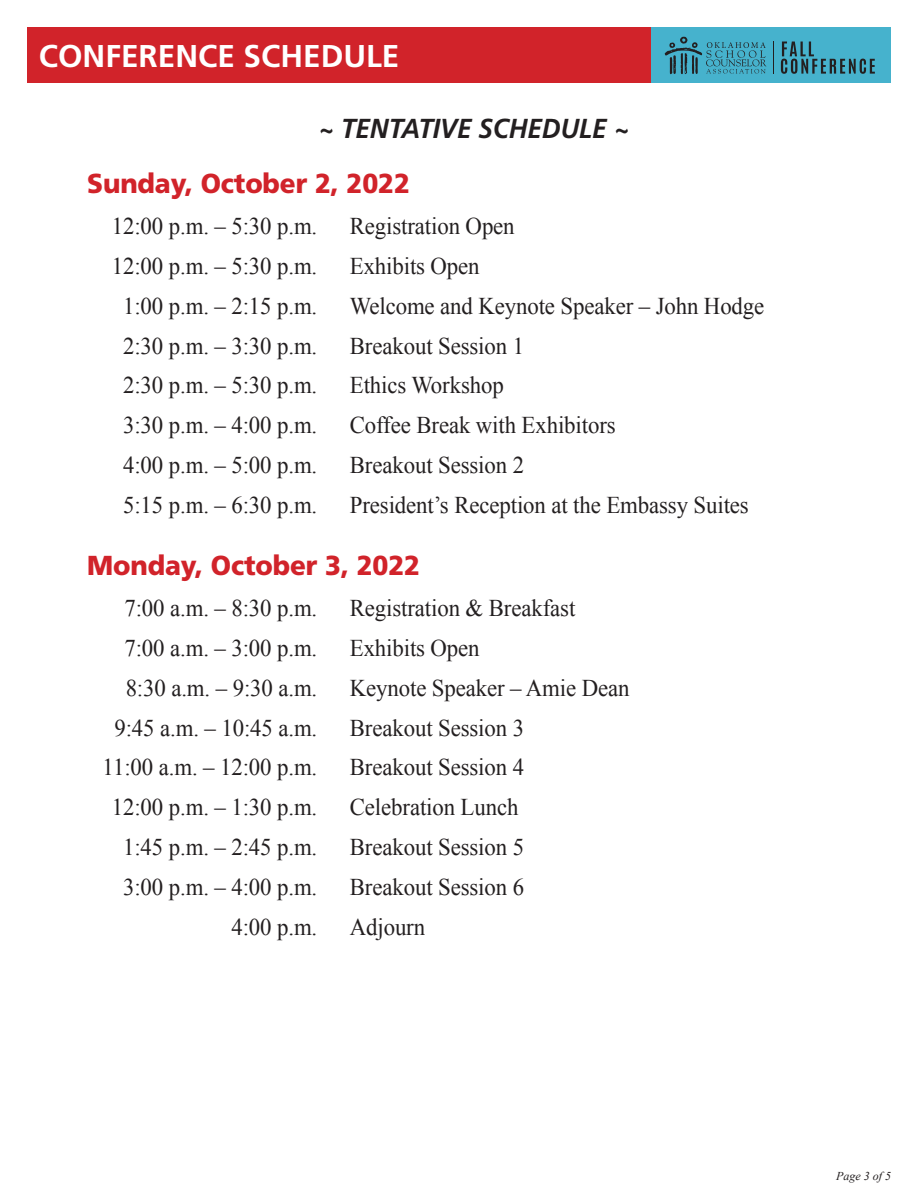
<style>
.page{position:relative;width:918px;height:1188px;background:#fff}
.page>*{position:absolute;margin:0;border:0;box-sizing:border-box;transform-origin:0 0}
.Schedule_copy{font:700 31.5px "Frutiger";color:#fff}
.Schedule_date{font:900 27.45px "Frutiger";letter-spacing:-.005em;color:#d1232a;scale:.95 1}
.Schedule_date-2{font:italic 700 27.45px "Frutiger";letter-spacing:-.005em;color:#231f20;scale:.95 1}
.Schedule_copy-2{font:24px "Times New Roman";letter-spacing:-.005em;color:#231f20;scale:.95 1}
.t1{font:italic 12px "Times New Roman";color:#231f20}
</style>
<div class="page">
<div style="left:27px;top:27px;width:864px;height:55px;background:#d1232a"></div>
<div style="left:652px;top:27px;width:239px;height:55px;background:#46b2cd"></div>
<svg style="left:665px;top:37px;width:101px;height:37px"></svg>
<svg style="left:781px;top:42px;width:94px;height:32px"></svg>
<hr style="left:773px;top:41px;width:1px;height:33px;background:#231f20">
<p class="Schedule_copy" style="left:39px;top:37px;width:362px">CONFERENCE SCHEDULE</p>
<p class="Schedule_date-2" style="left:319px;top:112px;width:329px">~ TENTATIVE SCHEDULE ~</p>
<p class="Schedule_date" style="left:87px;top:166px;width:341px">Sunday, October 2, 2022</p>
<p class="Schedule_copy-2" style="left:112px;top:210px;width:218px">12:00 p.m. – 5:30 p.m.</p>
<p class="Schedule_copy-2" style="left:350px;top:210px;width:175px">Registration Open</p>
<p class="Schedule_copy-2" style="left:112px;top:250px;width:218px">12:00 p.m. – 5:30 p.m.</p>
<p class="Schedule_copy-2" style="left:350px;top:250px;width:138px">Exhibits Open</p>
<p class="Schedule_copy-2" style="left:123px;top:289px;width:206px">1:00 p.m. – 2:15 p.m.</p>
<p class="Schedule_copy-2" style="left:350px;top:289px;width:438px">Welcome and Keynote Speaker – John Hodge</p>
<p class="Schedule_copy-2" style="left:123px;top:329px;width:206px">2:30 p.m. – 3:30 p.m.</p>
<p class="Schedule_copy-2" style="left:350px;top:329px;width:185px">Breakout Session 1</p>
<p class="Schedule_copy-2" style="left:123px;top:369px;width:206px">2:30 p.m. – 5:30 p.m.</p>
<p class="Schedule_copy-2" style="left:350px;top:369px;width:164px">Ethics Workshop</p>
<p class="Schedule_copy-2" style="left:123px;top:409px;width:206px">3:30 p.m. – 4:00 p.m.</p>
<p class="Schedule_copy-2" style="left:350px;top:409px;width:281px">Coffee Break with Exhibitors</p>
<p class="Schedule_copy-2" style="left:123px;top:449px;width:206px">4:00 p.m. – 5:00 p.m.</p>
<p class="Schedule_copy-2" style="left:350px;top:449px;width:185px">Breakout Session 2</p>
<p class="Schedule_copy-2" style="left:123px;top:489px;width:206px">5:15 p.m. – 6:30 p.m.</p>
<p class="Schedule_copy-2" style="left:350px;top:489px;width:422px">President’s Reception at the Embassy Suites</p>
<p class="Schedule_date" style="left:87px;top:548px;width:352px">Monday, October 3, 2022</p>
<p class="Schedule_copy-2" style="left:124px;top:592px;width:205px">7:00 a.m. – 8:30 p.m.</p>
<p class="Schedule_copy-2" style="left:350px;top:592px;width:239px">Registration &amp; Breakfast</p>
<p class="Schedule_copy-2" style="left:124px;top:632px;width:205px">7:00 a.m. – 3:00 p.m.</p>
<p class="Schedule_copy-2" style="left:350px;top:632px;width:138px">Exhibits Open</p>
<p class="Schedule_copy-2" style="left:126px;top:672px;width:203px">8:30 a.m. – 9:30 a.m.</p>
<p class="Schedule_copy-2" style="left:350px;top:672px;width:296px">Keynote Speaker – Amie Dean</p>
<p class="Schedule_copy-2" style="left:114px;top:711px;width:215px">9:45 a.m. – 10:45 a.m.</p>
<p class="Schedule_copy-2" style="left:350px;top:711px;width:185px">Breakout Session 3</p>
<p class="Schedule_copy-2" style="left:103px;top:751px;width:228px">11:00 a.m. – 12:00 p.m.</p>
<p class="Schedule_copy-2" style="left:350px;top:751px;width:185px">Breakout Session 4</p>
<p class="Schedule_copy-2" style="left:112px;top:791px;width:218px">12:00 p.m. – 1:30 p.m.</p>
<p class="Schedule_copy-2" style="left:350px;top:791px;width:179px">Celebration Lunch</p>
<p class="Schedule_copy-2" style="left:123px;top:831px;width:206px">1:45 p.m. – 2:45 p.m.</p>
<p class="Schedule_copy-2" style="left:350px;top:831px;width:185px">Breakout Session 5</p>
<p class="Schedule_copy-2" style="left:123px;top:871px;width:206px">3:00 p.m. – 4:00 p.m.</p>
<p class="Schedule_copy-2" style="left:350px;top:871px;width:185px">Breakout Session 6</p>
<p class="Schedule_copy-2" style="left:231px;top:911px;width:92px">4:00 p.m.</p>
<p class="Schedule_copy-2" style="left:350px;top:911px;width:81px">Adjourn</p>
<p class="t1" style="left:836px;top:1168px;width:56px">Page 3 of 5</p>
</div>
